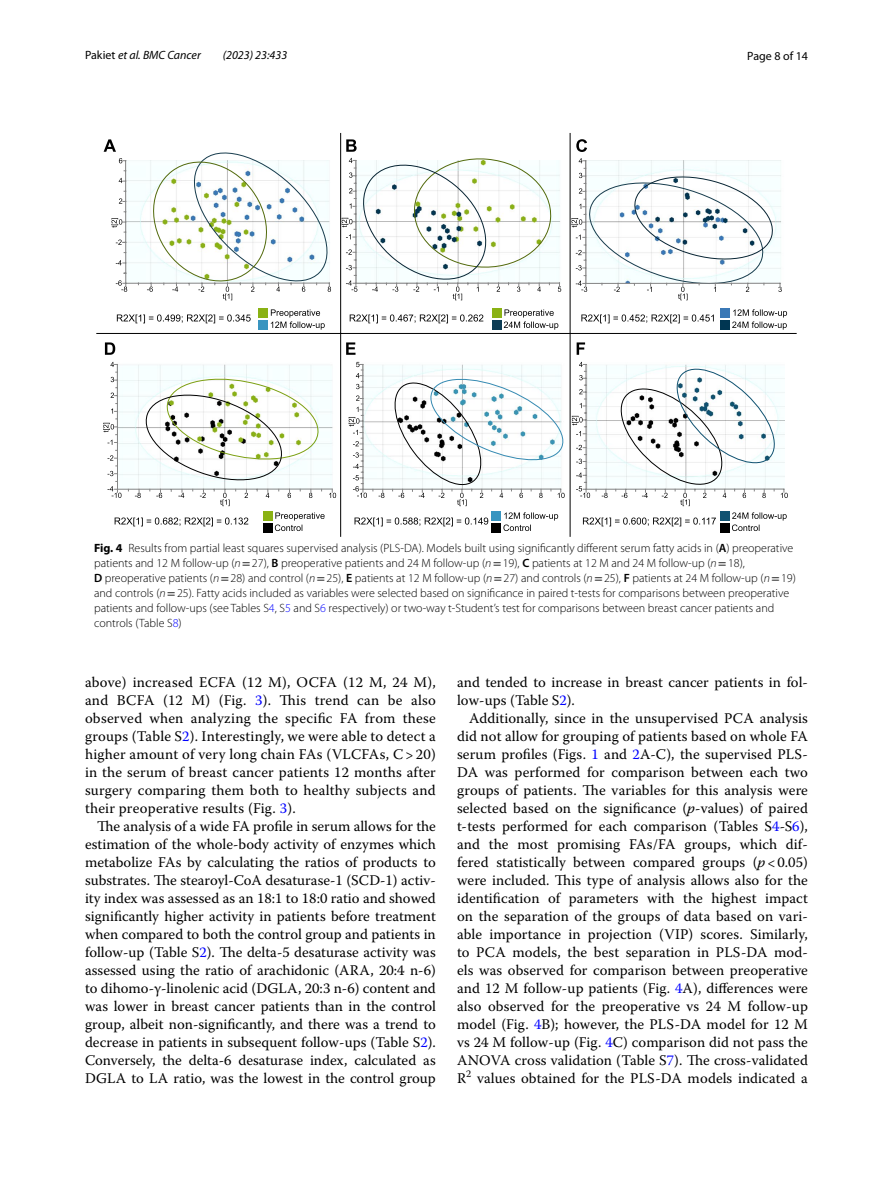
<style>
.page{position:relative;width:893px;height:1187px;background:#fff}
.page>*{position:absolute;margin:0;border:0;box-sizing:border-box;transform-origin:0 0}
.t1{font:14.7px/18px "Warnock Pro";letter-spacing:.005em;color:#000;text-align:justify}
.t2{font:300 12px/15px "Myriad Pro";color:#000}
.t3{font:italic 12px "Myriad Pro";color:#000}
.t4{font:12px "Myriad Pro";color:#000}
.s1{font-style:normal}
.s2{font-weight:700}
.s3{font-weight:600}
.s4{font-style:italic}
.s5{font-family:"STIX";font-weight:400}
.s6{color:#00f}
</style>
<div class="page">
<img style="left:118px;top:161px;width:666px;height:327px">
<div style="left:258px;top:320px;width:10px;height:10px;background:#3995c0"></div>
<div style="left:258px;top:308px;width:10px;height:10px;background:#8ab214"></div>
<svg style="left:271px;top:309px;width:54px;height:20px"></svg>
<svg style="left:117px;top:314px;width:134px;height:9px"></svg>
<div style="left:492px;top:320px;width:10px;height:10px;background:#0c3c54"></div>
<div style="left:492px;top:308px;width:10px;height:10px;background:#8ab214"></div>
<svg style="left:504px;top:309px;width:54px;height:20px"></svg>
<svg style="left:350px;top:314px;width:133px;height:9px"></svg>
<div style="left:720px;top:320px;width:10px;height:10px;background:#003652"></div>
<div style="left:720px;top:308px;width:10px;height:10px;background:#3b79b6"></div>
<svg style="left:732px;top:309px;width:55px;height:20px"></svg>
<svg style="left:581px;top:314px;width:133px;height:9px"></svg>
<svg style="left:104px;top:139px;width:12px;height:13px"></svg>
<svg style="left:346px;top:139px;width:241px;height:4px"></svg>
<svg style="left:204px;top:143px;width:565px;height:147px"></svg>
<svg style="left:146px;top:153px;width:407px;height:136px"></svg>
<svg style="left:630px;top:170px;width:148px;height:95px"></svg>
<div style="left:263px;top:523px;width:10px;height:10px;background:#000"></div>
<div style="left:263px;top:511px;width:10px;height:10px;background:#8ab214"></div>
<svg style="left:275px;top:512px;width:50px;height:19px"></svg>
<svg style="left:115px;top:517px;width:133px;height:9px"></svg>
<div style="left:491px;top:523px;width:10px;height:10px;background:#000"></div>
<div style="left:491px;top:511px;width:10px;height:10px;background:#3995c0"></div>
<svg style="left:503px;top:512px;width:55px;height:19px"></svg>
<svg style="left:355px;top:517px;width:133px;height:9px"></svg>
<div style="left:720px;top:523px;width:10px;height:10px;background:#000"></div>
<div style="left:720px;top:511px;width:10px;height:10px;background:#105271"></div>
<svg style="left:732px;top:512px;width:55px;height:19px"></svg>
<svg style="left:583px;top:517px;width:133px;height:9px"></svg>
<svg style="left:105px;top:342px;width:10px;height:13px"></svg>
<svg style="left:346px;top:342px;width:9px;height:13px"></svg>
<svg style="left:577px;top:342px;width:8px;height:13px"></svg>
<svg style="left:159px;top:373px;width:167px;height:10px"></svg>
<svg style="left:140px;top:383px;width:588px;height:107px"></svg>
<svg style="left:670px;top:362px;width:112px;height:107px"></svg>
<hr style="left:340px;top:133px;width:1px;height:404px;background:#000">
<hr style="left:96px;top:333px;width:701px;height:1px;background:#000">
<hr style="left:126px;top:283px;width:203px;height:1px;background:#858585">
<svg style="left:328px;top:283px;width:3px;height:9px"></svg>
<svg style="left:116px;top:280px;width:88px;height:12px"></svg>
<svg style="left:223px;top:283px;width:57px;height:17px"></svg>
<svg style="left:302px;top:283px;width:3px;height:9px"></svg>
<hr style="left:125px;top:161px;width:1px;height:122px;background:#858585">
<svg style="left:116px;top:260px;width:10px;height:5px"></svg>
<svg style="left:119px;top:198px;width:7px;height:6px"></svg>
<svg style="left:119px;top:178px;width:7px;height:5px"></svg>
<svg style="left:119px;top:158px;width:7px;height:5px"></svg>
<svg style="left:111px;top:218px;width:15px;height:15px"></svg>
<svg style="left:116px;top:239px;width:10px;height:6px"></svg>
<svg style="left:342px;top:158px;width:219px;height:142px"></svg>
<hr style="left:585px;top:161px;width:1px;height:122px;background:#858585">
<svg style="left:571px;top:199px;width:16px;height:93px"></svg>
<svg style="left:579px;top:158px;width:7px;height:35px"></svg>
<hr style="left:586px;top:283px;width:194px;height:1px;background:#858585">
<svg style="left:714px;top:283px;width:2px;height:9px"></svg>
<svg style="left:746px;top:283px;width:36px;height:9px"></svg>
<svg style="left:614px;top:283px;width:73px;height:17px"></svg>
<hr style="left:586px;top:488px;width:198px;height:1px;background:#858585">
<svg style="left:723px;top:489px;width:3px;height:9px"></svg>
<svg style="left:743px;top:489px;width:45px;height:9px"></svg>
<svg style="left:703px;top:489px;width:3px;height:9px"></svg>
<svg style="left:615px;top:489px;width:81px;height:17px"></svg>
<svg style="left:596px;top:489px;width:12px;height:9px"></svg>
<hr style="left:363px;top:488px;width:198px;height:1px;background:#858585">
<hr style="left:362px;top:364px;width:1px;height:125px;background:#858585">
<svg style="left:373px;top:362px;width:217px;height:144px"></svg>
<svg style="left:349px;top:395px;width:18px;height:103px"></svg>
<svg style="left:356px;top:362px;width:7px;height:27px"></svg>
<hr style="left:118px;top:488px;width:214px;height:1px;background:#858585">
<svg style="left:288px;top:489px;width:3px;height:9px"></svg>
<svg style="left:266px;top:489px;width:3px;height:9px"></svg>
<svg style="left:309px;top:489px;width:3px;height:9px"></svg>
<svg style="left:244px;top:489px;width:4px;height:9px"></svg>
<svg style="left:135px;top:489px;width:6px;height:9px"></svg>
<svg style="left:150px;top:489px;width:86px;height:17px"></svg>
<svg style="left:329px;top:489px;width:7px;height:9px"></svg>
<svg style="left:103px;top:362px;width:19px;height:136px"></svg>
<hr style="left:570px;top:133px;width:1px;height:404px;background:#000">
<p class="t3" style="left:85px;top:48px;width:117px"><span class="s1">Pakiet</span> et al. BMC Cancer</p>
<p class="t3" style="left:223px;top:48px;width:66px">(2023) 23:433</p>
<p class="t4" style="left:747px;top:48px;width:62px">Page 8 of 14</p>
<p class="t2" style="left:94px;top:540px;width:703px"><span class="s2">Fig. 4</span> Results from partial least squares supervised analysis (PLS-DA). Models built using significantly different serum fatty acids in (<span class="s3">A</span>) preoperative patients and 12 M follow-up (<span class="s4">n</span><span class="s5">=</span>27), <span class="s3">B</span> preoperative patients and 24 M follow-up (<span class="s4">n</span><span class="s5">=</span>19), <span class="s3">C</span> patients at 12 M and 24 M follow-up (<span class="s4">n</span><span class="s5">=</span>18),<br><span class="s3">D</span> preoperative patients (<span class="s4">n</span><span class="s5">=</span>28) and control (<span class="s4">n</span><span class="s5">=</span>25), <span class="s3">E</span> patients at 12 M follow-up (<span class="s4">n</span><span class="s5">=</span>27) and controls (<span class="s4">n</span><span class="s5">=</span>25), <span class="s3">F</span> patients at 24 M follow-up (<span class="s4">n</span><span class="s5">=</span>19) and controls (<span class="s4">n</span><span class="s5">=</span>25). Fatty acids included as variables were selected based on significance in paired t-tests for comparisons between preoperative patients and follow-ups (see Tables S<span class="s6">4</span>, S<span class="s6">5</span> and S<span class="s6">6</span> respectively) or two-way t-Student’s test for comparisons between breast cancer patients and controls (Table S<span class="s6">8</span>)</p>
<p class="t1" style="left:85px;top:672px;width:352px">above) increased ECFA (12 M), OCFA (12 M, 24 M), and BCFA (12 M) (Fig. <span class="s6">3</span>). This trend can be also observed when analyzing the specific FA from these groups (Table S<span class="s6">2</span>). Interestingly, we were able to detect a higher amount of very long chain FAs (VLCFAs, C&gt; 20) in the serum of breast cancer patients 12 months after surgery comparing them both to healthy subjects and their preoperative results (Fig. <span class="s6">3</span>).</p>
<p class="t1" style="left:85px;top:816px;width:352px;text-indent:12px">The analysis of a wide FA profile in serum allows for the estimation of the whole-body activity of enzymes which metabolize FAs by calculating the ratios of products to substrates. The stearoyl-CoA desaturase-1 (SCD-1) activ&shy;ity index was assessed as an 18:1 to 18:0 ratio and showed significantly higher activity in patients before treatment when compared to both the control group and patients in follow-up (Table S<span class="s6">2</span>). The delta-5 desaturase activity was assessed using the ratio of arachidonic (ARA, 20:4 n-6) to dihomo-γ-linolenic acid (DGLA, 20:3 n-6) content and was lower in breast cancer patients than in the control group, albeit non-significantly, and there was a trend to decrease in patients in subsequent follow-ups (Table S<span class="s6">2</span>).<br>Conversely, the delta-6 desaturase index, calculated as DGLA to LA ratio, was the lowest in the control group</p>
<p class="t1" style="left:457px;top:672px;width:352px">and tended to increase in breast cancer patients in fol&shy;low-ups (Table S<span class="s6">2</span>).</p>
<p class="t1" style="left:457px;top:708px;width:352px;text-indent:12px">Additionally, since in the unsupervised PCA analysis did not allow for grouping of patients based on whole FA serum profiles (Figs. <span class="s6">1</span> and <span class="s6">2</span>A-C), the supervised PLS-DA was performed for comparison between each two groups of patients. The variables for this analysis were selected based on the significance (<span class="s4">p</span>-values) of paired t-tests performed for each comparison (Tables S<span class="s6">4</span>-S<span class="s6">6</span>), and the most promising FAs/FA groups, which dif&shy;fered statistically between compared groups (<span class="s4">p</span>&lt;0.05) were included. This type of analysis allows also for the identification of parameters with the highest impact on the separation of the groups of data based on vari&shy;able importance in projection (VIP) scores. Similarly, to PCA models, the best separation in PLS-DA mod&shy;els was observed for comparison between preoperative and 12 M follow-up patients (Fig. <span class="s6">4</span>A), differences were also observed for the preoperative vs 24 M follow-up model (Fig. <span class="s6">4</span>B); however, the PLS-DA model for 12 M vs 24 M follow-up (Fig. <span class="s6">4</span>C) comparison did not pass the ANOVA cross validation (Table S<span class="s6">7</span>). The cross-validated R<sup>2</sup> values obtained for the PLS-DA models indicated a</p>
</div>
